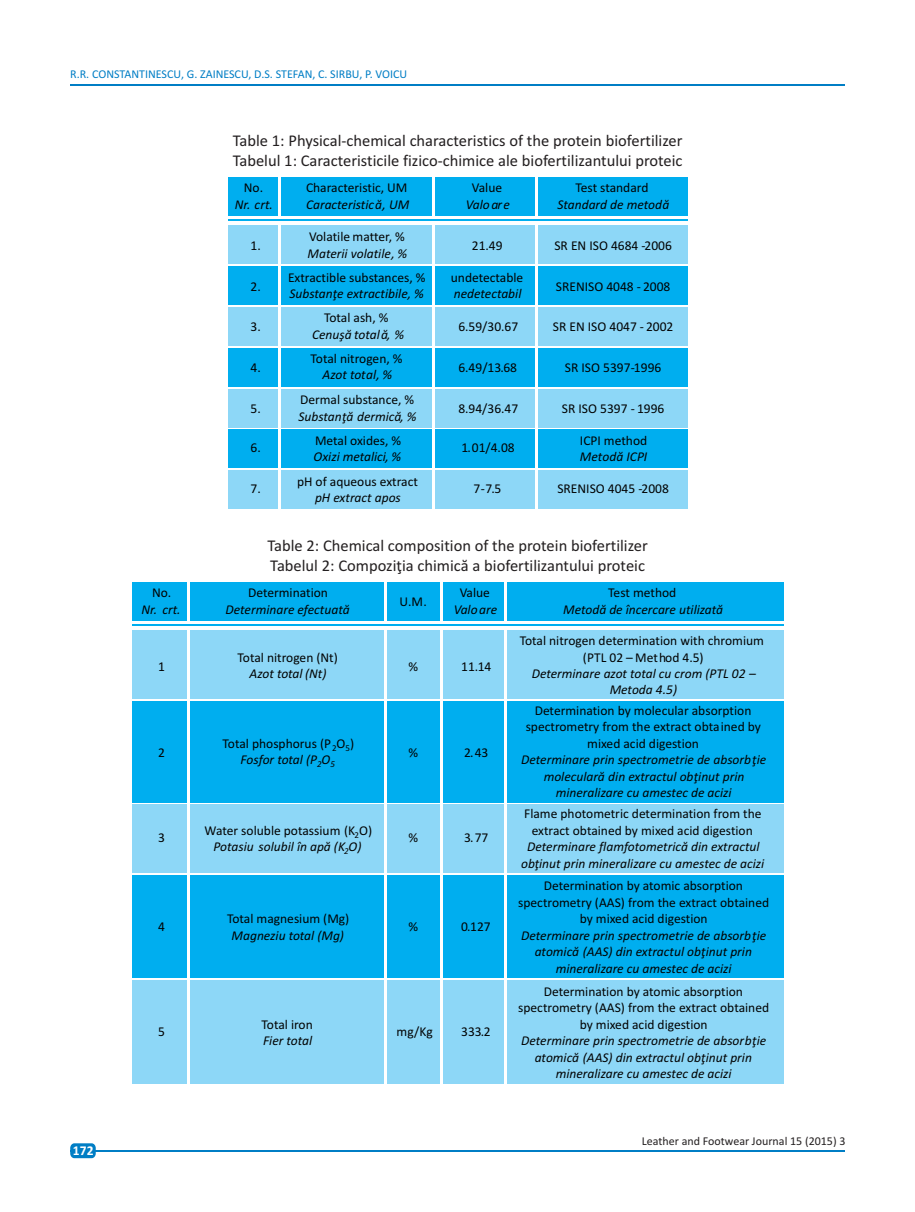
<style>
.page{position:relative;width:915px;height:1212px;background:#fff}
.page>*{position:absolute;margin:0;border:0;box-sizing:border-box;transform-origin:0 0}
.t1{font:16.5px/20.1px "Calibri";color:#231f20}
.t2{font:13.5px/16.5px "Calibri";color:#010202;text-align:center}
.t3{font:italic 13.5px/16.5px "Calibri";color:#010202;text-align:center}
.t4{font:700 13.5px "Calibri";color:#fff}
.t5{font:12px "Calibri";color:#007ec5}
.t6{font:12px "Calibri";color:#231f20}
.s1{font-style:italic}
</style>
<div class="page">
<div style="left:132px;top:630px;width:650px;height:68px;background:#8dd7f7"></div>
<div style="left:132px;top:805px;width:650px;height:68px;background:#8dd7f7"></div>
<div style="left:132px;top:980px;width:650px;height:104px;background:#8dd7f7"></div>
<div style="left:132px;top:701px;width:650px;height:102px;background:#00aeef"></div>
<div style="left:132px;top:875px;width:650px;height:102px;background:#00aeef"></div>
<div style="left:132px;top:582px;width:650px;height:38px;background:#00aeef"></div>
<hr style="left:187px;top:580px;width:2px;height:505px;background:#fff">
<hr style="left:384px;top:580px;width:3px;height:505px;background:#fff">
<hr style="left:440px;top:580px;width:2px;height:505px;background:#fff">
<hr style="left:504px;top:580px;width:2px;height:505px;background:#fff">
<hr style="left:132px;top:625px;width:650px;height:1px;background:#00aeef">
<div style="left:227px;top:177px;width:460px;height:38px;background:#00aeef"></div>
<div style="left:227px;top:226px;width:460px;height:38px;background:#8dd7f7"></div>
<div style="left:227px;top:307px;width:460px;height:38px;background:#8dd7f7"></div>
<div style="left:227px;top:389px;width:460px;height:38px;background:#8dd7f7"></div>
<div style="left:227px;top:266px;width:460px;height:39px;background:#00aeef"></div>
<div style="left:227px;top:471px;width:460px;height:38px;background:#8dd7f7"></div>
<div style="left:227px;top:348px;width:460px;height:38px;background:#00aeef"></div>
<div style="left:227px;top:430px;width:460px;height:38px;background:#00aeef"></div>
<hr style="left:278px;top:175px;width:2px;height:335px;background:#fff">
<hr style="left:535px;top:175px;width:2px;height:335px;background:#fff">
<hr style="left:432px;top:175px;width:2px;height:335px;background:#fff">
<hr style="left:227px;top:220px;width:460px;height:1px;background:#00aeef">
<hr style="left:70px;top:84px;width:774px;height:1px;background:#007ec5">
<hr style="left:70px;top:1150px;width:774px;height:1px;background:#007ec5">
<div style="left:70px;top:1143px;width:26px;height:15px;background:#007ec5;border-radius:4px"></div>
<p class="t5" style="left:70px;top:69px;width:338px">R.R. CONSTANTINESCU, G. ZAINESCU, D.S. STEFAN, C. SIRBU, P. VOICU</p>
<p class="t1" style="left:233px;top:132px;width:451px">Table 1: Physical-chemical characteristics of the protein biofertilizer<br>Tabelul 1: Caracteristicile fizico-chimice ale biofertilizantului proteic</p>
<p class="t2" style="left:244px;top:180px;width:21px">No.</p>
<p class="t3" style="left:235px;top:197px;width:40px">Nr. crt.</p>
<p class="t2" style="left:306px;top:180px;width:103px">Characteristic, UM</p>
<p class="t3" style="left:306px;top:197px;width:105px">Caracteristicã, UM</p>
<p class="t2" style="left:471px;top:180px;width:32px">Value</p>
<p class="t3" style="left:465px;top:197px;width:45px">Valoare</p>
<p class="t2" style="left:575px;top:180px;width:75px">Test standard</p>
<p class="t3" style="left:557px;top:197px;width:113px">Standard de metodã</p>
<p class="t2" style="left:250px;top:239px;width:12px">1.</p>
<p class="t2" style="left:309px;top:230px;width:97px">Volatile matter, %</p>
<p class="t3" style="left:307px;top:246px;width:101px">Materii volatile, %</p>
<p class="t2" style="left:471px;top:239px;width:32px">21.49</p>
<p class="t2" style="left:554px;top:239px;width:119px">SR EN ISO 4684 -2006</p>
<p class="t2" style="left:250px;top:279px;width:12px">2.</p>
<p class="t2" style="left:288px;top:270px;width:139px">Extractible substances, %</p>
<p class="t3" style="left:289px;top:286px;width:136px">Substanþe extractibile, %</p>
<p class="t2" style="left:450px;top:270px;width:74px">undetectable</p>
<p class="t3" style="left:453px;top:286px;width:69px">nedetectabil</p>
<p class="t2" style="left:555px;top:279px;width:116px">SRENISO 4048 - 2008</p>
<p class="t2" style="left:250px;top:320px;width:12px">3.</p>
<p class="t2" style="left:324px;top:311px;width:66px">Total ash, %</p>
<p class="t3" style="left:312px;top:327px;width:94px">Cenuþã totalã, %</p>
<p class="t2" style="left:458px;top:320px;width:61px">6.59/30.67</p>
<p class="t2" style="left:552px;top:320px;width:122px">SR EN ISO 4047 - 2002</p>
<p class="t2" style="left:250px;top:360px;width:12px">4.</p>
<p class="t2" style="left:310px;top:351px;width:93px">Total nitrogen, %</p>
<p class="t3" style="left:322px;top:368px;width:71px">Azot total, %</p>
<p class="t2" style="left:458px;top:360px;width:60px">6.49/13.68</p>
<p class="t2" style="left:564px;top:360px;width:98px">SR ISO 5397-1996</p>
<p class="t2" style="left:250px;top:402px;width:12px">5.</p>
<p class="t2" style="left:300px;top:393px;width:116px">Dermal substance, %</p>
<p class="t3" style="left:298px;top:409px;width:119px">Substanþã dermicã, %</p>
<p class="t2" style="left:458px;top:402px;width:61px">8.94/36.47</p>
<p class="t2" style="left:561px;top:402px;width:104px">SR ISO 5397 - 1996</p>
<p class="t2" style="left:250px;top:440px;width:12px">6.</p>
<p class="t2" style="left:315px;top:433px;width:88px">Metal oxides, %</p>
<p class="t3" style="left:313px;top:449px;width:89px">Oxizi metalici, %</p>
<p class="t2" style="left:461px;top:440px;width:55px">1.01/4.08</p>
<p class="t2" style="left:579px;top:433px;width:69px">ICPI method</p>
<p class="t3" style="left:579px;top:449px;width:69px">Metodã ICPI</p>
<p class="t2" style="left:250px;top:482px;width:12px">7.</p>
<p class="t2" style="left:297px;top:474px;width:122px">pH of aqueous extract</p>
<p class="t3" style="left:315px;top:491px;width:87px">pH extract apos</p>
<p class="t2" style="left:473px;top:482px;width:29px">7-7.5</p>
<p class="t2" style="left:557px;top:482px;width:113px">SRENISO 4045 -2008</p>
<p class="t2" style="left:152px;top:586px;width:21px">No.</p>
<p class="t3" style="left:141px;top:602px;width:41px">Nr. crt.</p>
<p class="t2" style="left:158px;top:659px;width:8px">1</p>
<p class="t1" style="left:267px;top:536px;width:382px">Table 2: Chemical composition of the protein biofertilizer<br>Tabelul 2: Compoziþia chimicã a biofertilizantului proteic</p>
<p class="t2" style="left:248px;top:586px;width:81px">Determination</p>
<p class="t3" style="left:225px;top:602px;width:126px">Determinare efectuatã</p>
<p class="t2" style="left:237px;top:650px;width:102px">Total nitrogen (Nt)</p>
<p class="t3" style="left:249px;top:666px;width:78px">Azot total (Nt)</p>
<p class="t2" style="left:399px;top:595px;width:29px">U.M.</p>
<p class="t2" style="left:459px;top:586px;width:32px">Value</p>
<p class="t3" style="left:453px;top:602px;width:45px">Valoare</p>
<p class="t2" style="left:408px;top:659px;width:11px">%</p>
<p class="t2" style="left:461px;top:659px;width:32px">11.14</p>
<p class="t2" style="left:608px;top:586px;width:70px">Test method</p>
<p class="t3" style="left:563px;top:602px;width:161px">Metodã de încercare utilizatã</p>
<p class="t2" style="left:519px;top:633px;width:246px">Total nitrogen determination with chromium (PTL 02 – Method 4.5)</p>
<p class="t3" style="left:531px;top:666px;width:226px">Determinare azot total cu crom (PTL 02 –<br>Metoda 4.5)</p>
<p class="t4" style="left:73px;top:1145px;width:22px">172</p>
<p class="t2" style="left:158px;top:745px;width:8px">2</p>
<p class="t2" style="left:222px;top:736px;width:133px">Total phosphorus (P<sub>2</sub>O<sub>5</sub>)<br><span class="s1">Fosfor total (P</span><sub>2</sub><span class="s1">O</span><sub>5</sub></p>
<p class="t2" style="left:408px;top:745px;width:11px">%</p>
<p class="t2" style="left:464px;top:745px;width:26px">2.43</p>
<p class="t2" style="left:158px;top:831px;width:8px">3</p>
<p class="t2" style="left:204px;top:823px;width:169px">Water soluble potassium (K<sub>2</sub>O)<br><span class="s1">Potasiu solubil în apã (K</span><sub>2</sub><span class="s1">O)</span></p>
<p class="t2" style="left:408px;top:831px;width:11px">%</p>
<p class="t2" style="left:464px;top:831px;width:26px">3.77</p>
<p class="t2" style="left:158px;top:919px;width:8px">4</p>
<p class="t2" style="left:158px;top:1024px;width:8px">5</p>
<p class="t2" style="left:227px;top:912px;width:124px">Total magnesium (Mg)</p>
<p class="t3" style="left:231px;top:928px;width:114px">Magneziu total (Mg)</p>
<p class="t2" style="left:261px;top:1017px;width:53px">Total iron</p>
<p class="t3" style="left:263px;top:1033px;width:51px">Fier total</p>
<p class="t2" style="left:408px;top:919px;width:11px">%</p>
<p class="t2" style="left:461px;top:919px;width:31px">0.127</p>
<p class="t2" style="left:396px;top:1024px;width:38px">mg/Kg</p>
<p class="t2" style="left:461px;top:1024px;width:31px">333.2</p>
<p class="t2" style="left:525px;top:703px;width:237px">Determination by molecular absorption spectrometry from the extract obtained by mixed acid digestion</p>
<p class="t3" style="left:521px;top:753px;width:246px">Determinare prin spectrometrie de absorbþie molecularã din extractul obþinut prin mineralizare cu amestec de acizi</p>
<p class="t2" style="left:524px;top:807px;width:239px">Flame photometric determination from the extract obtained by mixed acid digestion</p>
<p class="t3" style="left:521px;top:840px;width:245px">Determinare flamfotometricã din extractul obþinut prin mineralizare cu amestec de acizi</p>
<p class="t2" style="left:518px;top:879px;width:252px">Determination by atomic absorption spectrometry (AAS) from the extract obtained by mixed acid digestion</p>
<p class="t3" style="left:521px;top:928px;width:246px">Determinare prin spectrometrie de absorbþie atomicã (AAS) din extractul obþinut prin mineralizare cu amestec de acizi</p>
<p class="t2" style="left:518px;top:984px;width:252px">Determination by atomic absorption spectrometry (AAS) from the extract obtained by mixed acid digestion</p>
<p class="t3" style="left:521px;top:1033px;width:246px">Determinare prin spectrometrie de absorbþie atomicã (AAS) din extractul obþinut prin mineralizare cu amestec de acizi</p>
<p class="t6" style="left:641px;top:1136px;width:205px">Leather and Footwear Journal 15 (2015) 3</p>
</div>
